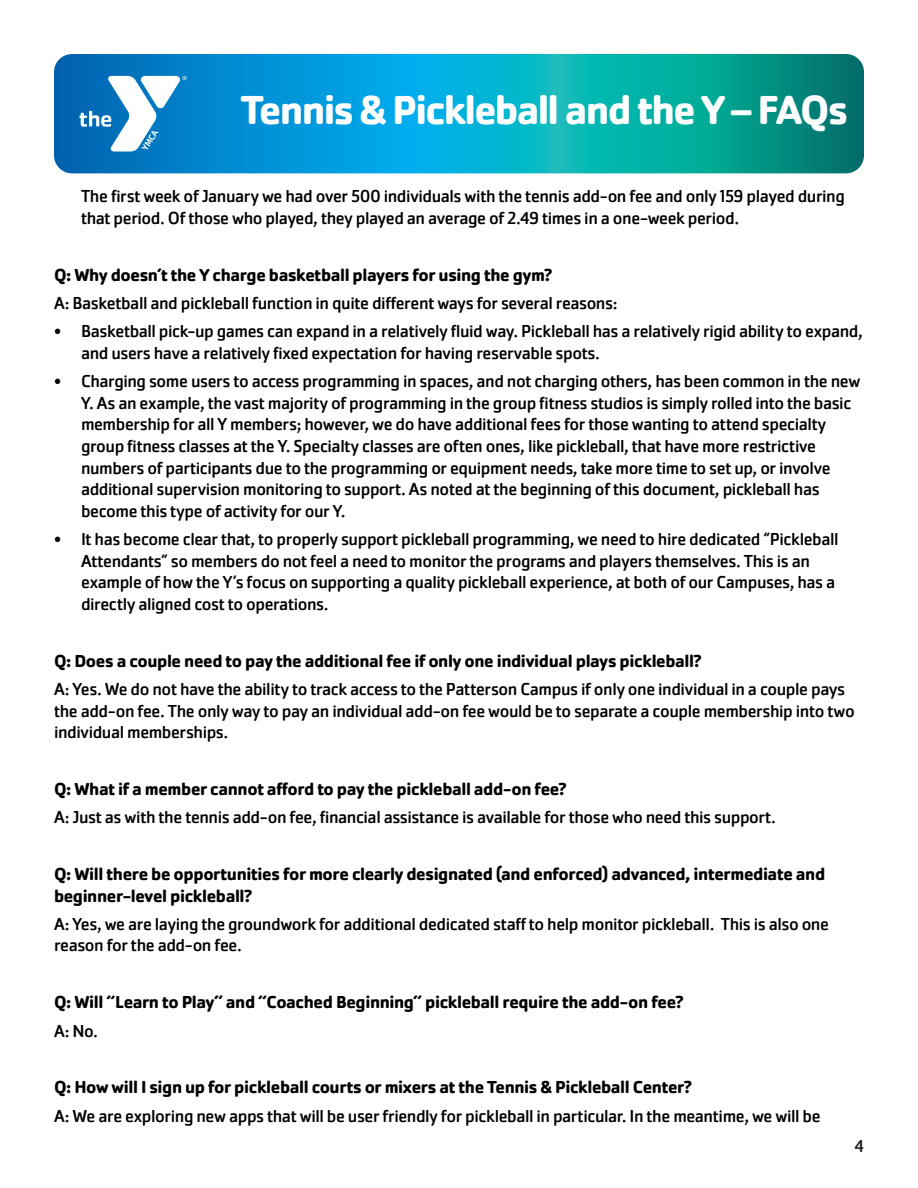
<style>
.page{position:relative;width:918px;height:1188px;background:#fff}
.page>*{position:absolute;margin:0;border:0;box-sizing:border-box;transform-origin:0 0}
.t1{font:700 42px "Cachet Pro";letter-spacing:-.04em;color:#fff}
.t2{font:18px/21.6px "Cachet Pro";letter-spacing:-.025em;color:#000}
.t3{font:700 18px/21.6px "Cachet Pro";letter-spacing:-.02em;color:#000}
.t4{font:18px "Cachet Pro";color:#231f20}
</style>
<div class="page">
<svg style="left:54px;top:54px;width:810px;height:119px;background:#029dba"></svg>
<svg style="left:79px;top:76px;width:108px;height:76px"></svg>
<p class="t1" style="left:241px;top:84px;width:609px">Tennis &amp; Pickleball and the Y – FAQs</p>
<p class="t2" style="left:81px;top:186px;width:766px">The first week of January we had over 500 individuals with the tennis add-on fee and only 159 played during that period. Of those who played, they played an average of 2.49 times in a one-week period.</p>
<p class="t3" style="left:54px;top:264px;width:500px">Q: Why doesn’t the Y charge basketball players for using the gym?</p>
<p class="t2" style="left:54px;top:292px;width:565px">A: Basketball and pickleball function in quite different ways for several reasons:</p>
<p class="t2" style="left:81px;top:321px;width:784px;text-indent:-27px">• Basketball pick-up games can expand in a relatively fluid way. Pickleball has a relatively rigid ability to expand, and users have a relatively fixed expectation for having reservable spots.</p>
<p class="t2" style="left:81px;top:371px;width:781px;text-indent:-27px">• Charging some users to access programming in spaces, and not charging others, has been common in the new Y. As an example, the vast majority of programming in the group fitness studios is simply rolled into the basic membership for all Y members; however, we do have additional fees for those wanting to attend specialty group fitness classes at the Y. Specialty classes are often ones, like pickleball, that have more restrictive numbers of participants due to the programming or equipment needs, take more time to set up, or involve additional supervision monitoring to support. As noted at the beginning of this document, pickleball has become this type of activity for our Y.</p>
<p class="t2" style="left:81px;top:529px;width:759px;text-indent:-27px">• It has become clear that, to properly support pickleball programming, we need to hire dedicated “Pickleball Attendants” so members do not feel a need to monitor the programs and players themselves. This is an example of how the Y’s focus on supporting a quality pickleball experience, at both of our Campuses, has a directly aligned cost to operations.</p>
<p class="t3" style="left:54px;top:650px;width:649px">Q: Does a couple need to pay the additional fee if only one individual plays pickleball?</p>
<p class="t2" style="left:54px;top:678px;width:802px">A: Yes. We do not have the ability to track access to the Patterson Campus if only one individual in a couple pays the add-on fee. The only way to pay an individual add-on fee would be to separate a couple membership into two individual memberships.</p>
<p class="t3" style="left:54px;top:778px;width:514px">Q: What if a member cannot afford to pay the pickleball add-on fee?</p>
<p class="t2" style="left:54px;top:807px;width:724px">A: Just as with the tennis add-on fee, financial assistance is available for those who need this support.</p>
<p class="t3" style="left:54px;top:863px;width:773px">Q: Will there be opportunities for more clearly designated (and enforced) advanced, intermediate and beginner-level pickleball?</p>
<p class="t2" style="left:54px;top:913px;width:777px">A: Yes, we are laying the groundwork for additional dedicated staff to help monitor pickleball. This is also one reason for the add-on fee.</p>
<p class="t3" style="left:54px;top:991px;width:631px">Q: Will “Learn to Play” and “Coached Beginning” pickleball require the add-on fee?</p>
<p class="t2" style="left:54px;top:1020px;width:46px">A: No.</p>
<p class="t3" style="left:54px;top:1076px;width:639px">Q: How will I sign up for pickleball courts or mixers at the Tennis &amp; Pickleball Center?</p>
<p class="t2" style="left:54px;top:1105px;width:768px">A: We are exploring new apps that will be user friendly for pickleball in particular. In the meantime, we will be</p>
<p class="t4" style="left:855px;top:1136px;width:11px">4</p>
</div>
